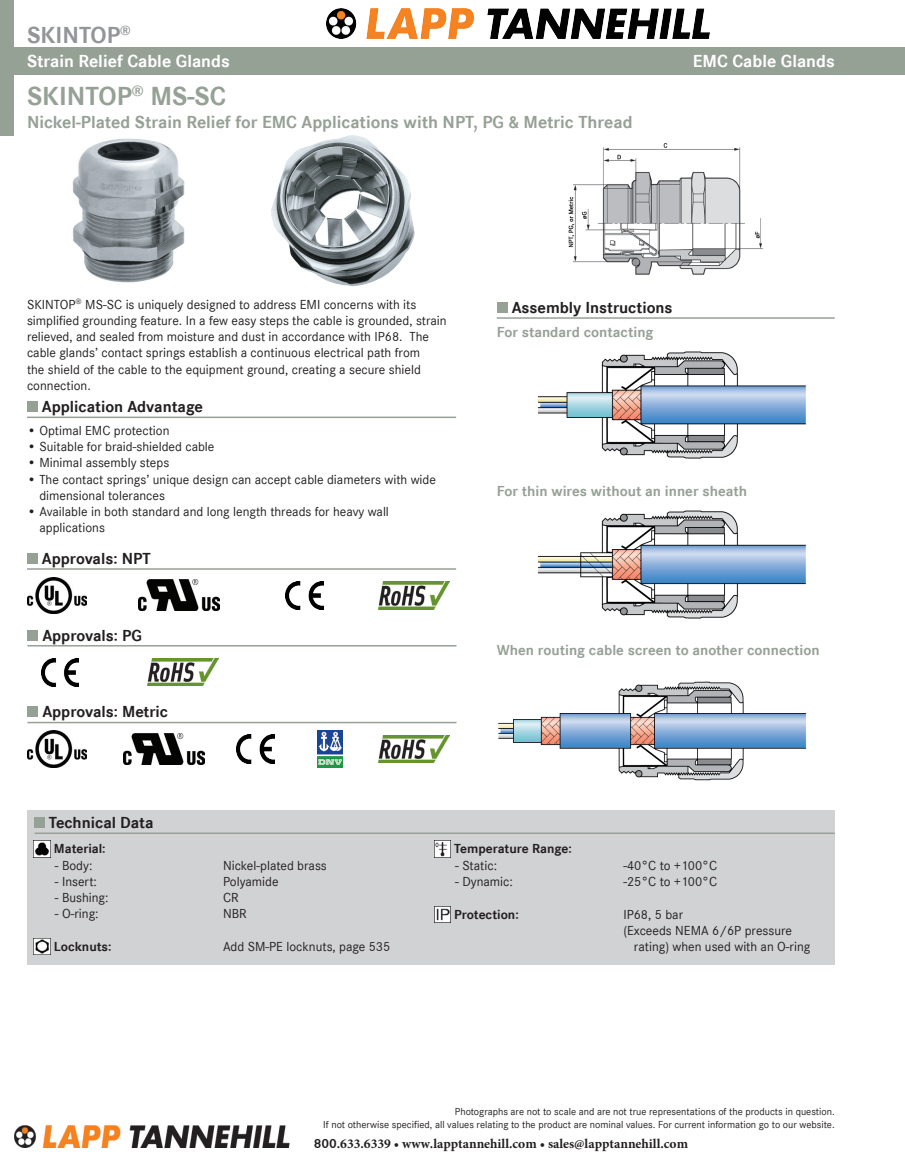
<style>
.page{position:relative;width:905px;height:1175px;background:#fff}
.page>*{position:absolute;margin:0;border:0;box-sizing:border-box;transform-origin:0 0}
.Product_Name{font:700 27px "Corporate S";color:#96a196}
.t1{font:700 24px "Corporate S";color:#939598}
.Product_Description{font:700 18px "Corporate S";color:#96a196}
.Section_Subheader{font:700 18px "Corporate S";color:#fff}
.t2{font:700 16.5px "Corporate S";color:#231f20}
.t3{font:700 15px "Corporate S";color:#96a196}
.Body_Text__9pt{font:13.5px/16.2px "Corporate S";color:#231f20}
.Technical_Data_9pt{font:13.5px/16.2px "Corporate S";color:#231f20}
.t4{font:700 13.5px "Minion Pro";color:#231f20}
.Technical_Data_9pt-2{font:700 13.5px "Corporate S";color:#231f20}
.Disclaimer{font:10.5px "Corporate S";color:#231f20}
.s1{font-family:"Corporate S"}
</style>
<div class="page">
<div style="left:0;top:48px;width:904px;height:27px;background:#96a196"></div>
<div style="left:0;top:0;width:14px;height:135px;background:#96a196"></div>
<div style="left:496px;top:302px;width:11px;height:11px;background:#96a196"></div>
<hr style="left:496px;top:317px;width:338px;height:2px;background:#96a196">
<div style="left:27px;top:401px;width:11px;height:11px;background:#96a196"></div>
<hr style="left:27px;top:416px;width:429px;height:2px;background:#96a196">
<div style="left:27px;top:553px;width:11px;height:11px;background:#96a196"></div>
<hr style="left:27px;top:568px;width:429px;height:2px;background:#96a196">
<div style="left:27px;top:810px;width:807px;height:37px;background:#d1d2d4"></div>
<div style="left:34px;top:817px;width:11px;height:11px;background:#96a196"></div>
<hr style="left:34px;top:832px;width:800px;height:2px;background:#96a196">
<div style="left:27px;top:834px;width:807px;height:130px;background:#d1d2d4"></div>
<img style="left:34px;top:841px;width:16px;height:16px">
<img style="left:34px;top:938px;width:16px;height:17px">
<img style="left:434px;top:841px;width:17px;height:16px">
<img style="left:434px;top:906px;width:17px;height:17px">
<img style="left:568px;top:143px;width:196px;height:132px">
<img style="left:271px;top:135px;width:144px;height:151px">
<img style="left:72px;top:138px;width:113px;height:145px">
<div style="left:27px;top:629px;width:11px;height:11px;background:#96a196"></div>
<hr style="left:27px;top:645px;width:429px;height:1px;background:#96a196">
<div style="left:27px;top:706px;width:11px;height:11px;background:#96a196"></div>
<hr style="left:27px;top:722px;width:429px;height:1px;background:#96a196">
<img style="left:538px;top:351px;width:268px;height:108px">
<img style="left:538px;top:510px;width:268px;height:109px">
<img style="left:498px;top:681px;width:309px;height:100px">
<img style="left:27px;top:731px;width:60px;height:36px">
<img style="left:237px;top:734px;width:37px;height:29px">
<img style="left:27px;top:577px;width:60px;height:36px">
<img style="left:285px;top:581px;width:38px;height:28px">
<img style="left:41px;top:658px;width:38px;height:28px">
<img style="left:139px;top:580px;width:81px;height:31px">
<img style="left:317px;top:730px;width:25px;height:38px">
<img style="left:148px;top:658px;width:70px;height:27px">
<img style="left:379px;top:582px;width:70px;height:27px">
<img style="left:124px;top:733px;width:81px;height:31px">
<img style="left:379px;top:735px;width:70px;height:27px">
<img style="left:14px;top:1125px;width:276px;height:22px">
<img style="left:326px;top:9px;width:383px;height:30px">
<h2 class="t1" style="left:27px;top:22px;width:105px">SKINTOP<sup>®</sup></h2>
<h3 class="Section_Subheader" style="left:27px;top:51px;width:204px">Strain Relief Cable Glands</h3>
<p class="Section_Subheader" style="left:693px;top:51px;width:143px">EMC Cable Glands</p>
<p class="Product_Name" style="left:27px;top:81px;width:200px">SKINTOP<sup>®</sup> MS-SC</p>
<p class="Product_Description" style="left:27px;top:111px;width:607px">Nickel-Plated Strain Relief for EMC Applications with NPT, PG &amp; Metric Thread</p>
<p class="Body_Text__9pt" style="left:27px;top:296px;width:421px">SKINTOP<sup>®</sup> MS-SC is uniquely designed to address EMI concerns with its simplified grounding feature. In a few easy steps the cable is grounded, strain relieved, and sealed from moisture and dust in accordance with IP68. The cable glands’ contact springs establish a continuous electrical path from<br>the shield of the cable to the equipment ground, creating a secure shield connection.</p>
<p class="t2" style="left:42px;top:397px;width:163px">Application Advantage</p>
<p class="Body_Text__9pt" style="left:27px;top:422px;width:144px">• Optimal EMC protection</p>
<p class="Body_Text__9pt" style="left:27px;top:438px;width:189px">• Suitable for braid-shielded cable</p>
<p class="Body_Text__9pt" style="left:27px;top:455px;width:144px">• Minimal assembly steps</p>
<p class="Body_Text__9pt" style="left:39px;top:471px;width:398px;text-indent:-12px">• The contact springs’ unique design can accept cable diameters with wide dimensional tolerances</p>
<p class="Body_Text__9pt" style="left:39px;top:503px;width:351px;text-indent:-12px">• Available in both standard and long length threads for heavy wall applications</p>
<p class="t2" style="left:42px;top:549px;width:110px">Approvals: NPT</p>
<p class="t2" style="left:42px;top:625px;width:101px">Approvals: PG</p>
<p class="t2" style="left:42px;top:702px;width:127px">Approvals: Metric</p>
<p class="t2" style="left:511px;top:298px;width:162px">Assembly Instructions</p>
<p class="t3" style="left:496px;top:323px;width:158px">For standard contacting</p>
<p class="t3" style="left:496px;top:483px;width:252px">For thin wires without an inner sheath</p>
<p class="t3" style="left:496px;top:641px;width:324px">When routing cable screen to another connection</p>
<p class="t2" style="left:49px;top:813px;width:106px">Technical Data</p>
<p class="Technical_Data_9pt-2" style="left:54px;top:841px;width:53px">Material:</p>
<p class="Technical_Data_9pt" style="left:55px;top:857px;width:39px">- Body:</p>
<p class="Technical_Data_9pt" style="left:223px;top:857px;width:105px">Nickel-plated brass</p>
<p class="Technical_Data_9pt" style="left:55px;top:873px;width:44px">- Insert:</p>
<p class="Technical_Data_9pt" style="left:223px;top:873px;width:57px">Polyamide</p>
<p class="Technical_Data_9pt" style="left:55px;top:889px;width:55px">- Bushing:</p>
<p class="Technical_Data_9pt" style="left:223px;top:889px;width:17px">CR</p>
<p class="Technical_Data_9pt" style="left:55px;top:905px;width:45px">- O-ring:</p>
<p class="Technical_Data_9pt" style="left:223px;top:905px;width:25px">NBR</p>
<p class="Technical_Data_9pt-2" style="left:54px;top:939px;width:59px">Locknuts:</p>
<p class="Technical_Data_9pt" style="left:223px;top:938px;width:169px">Add SM-PE locknuts, page 535</p>
<p class="Technical_Data_9pt-2" style="left:454px;top:841px;width:119px">Temperature Range:</p>
<p class="Technical_Data_9pt" style="left:455px;top:857px;width:43px">- Static:</p>
<p class="Technical_Data_9pt" style="left:623px;top:857px;width:95px">-40°C to +100°C</p>
<p class="Technical_Data_9pt" style="left:455px;top:873px;width:59px">- Dynamic:</p>
<p class="Technical_Data_9pt" style="left:623px;top:873px;width:95px">-25°C to +100°C</p>
<p class="Technical_Data_9pt-2" style="left:454px;top:906px;width:66px">Protection:</p>
<p class="Technical_Data_9pt" style="left:623px;top:906px;width:61px">IP68, 5 bar</p>
<p class="Technical_Data_9pt" style="left:634px;top:922px;width:178px;text-indent:-11px">(Exceeds NEMA 6/6P pressure rating) when used with an O-ring</p>
<p class="Disclaimer" style="left:455px;top:1106px;width:381px">Photographs are not to scale and are not true representations of the products in question.</p>
<p class="Disclaimer" style="left:323px;top:1118px;width:513px">If not otherwise specified, all values relating to the product are nominal values. For current information go to our website.</p>
<p class="t4" style="left:314px;top:1134px;width:376px"><span class="s1">800</span>.633.6339 • www.lapptannehill.com • sales@lapptannehill.com</p>
</div>
